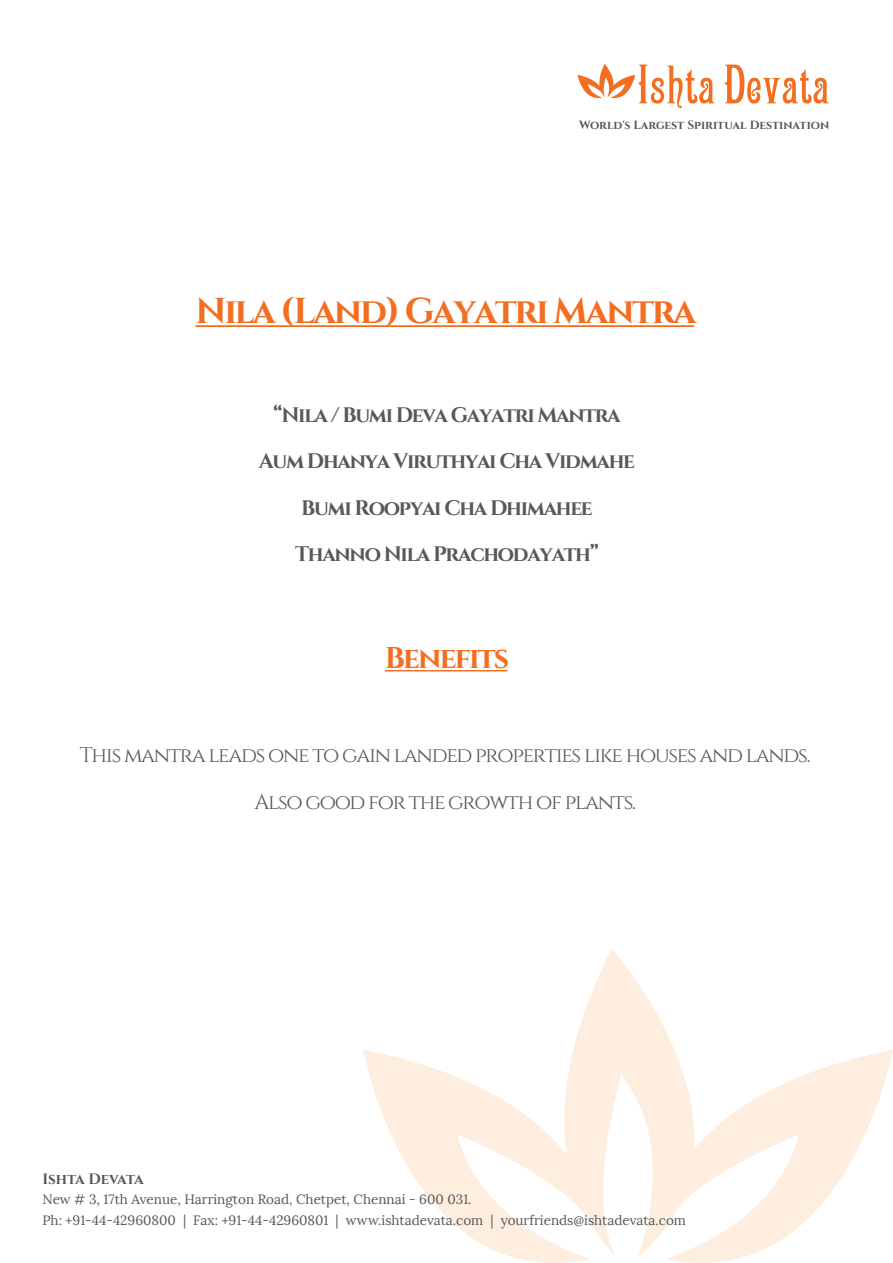
<style>
.page{position:relative;width:893px;height:1263px;background:#fff}
.page>*{position:absolute;margin:0;border:0;box-sizing:border-box;transform-origin:0 0}
.t1{font:700 36px "Cinzel";letter-spacing:-.06em;color:#f36e21}
.t2{font:700 30px "Cinzel";letter-spacing:-.06em;color:#f36e21}
.t3{font:700 21px "Cinzel";letter-spacing:-.06em;color:#57585a}
.t4{font:21px "Cinzel";letter-spacing:-.06em;color:#57585a}
.t5{font:700 15px "Cinzel";letter-spacing:-.015em;color:#57585a}
.t6{font:13.5px/20.4px "Lora";color:#57585a}
.t7{font:700 11.85px "Cinzel";color:#57585a}
</style>
<div class="page">
<svg style="left:363px;top:949px;width:530px;height:314px"></svg>
<svg style="left:725px;top:65px;width:104px;height:39px"></svg>
<svg style="left:577px;top:64px;width:138px;height:44px"></svg>
<hr style="left:196px;top:325px;width:498px;height:2px;background:#f36e21">
<hr style="left:385px;top:670px;width:123px;height:1px;background:#f36e21">
<p class="t7" style="left:579px;top:118px;width:252px">World's Largest Spiritual Destination</p>
<h1 class="t1" style="left:196px;top:289px;width:502px">Nila (Land) Gayatri Mantra</h1>
<h3 class="t3" style="left:273px;top:402px;width:349px">“Nila / Bumi Deva Gayatri Mantra</h3>
<h3 class="t3" style="left:259px;top:448px;width:378px">Aum Dhanya Viruthyai Cha Vidmahe</h3>
<h3 class="t3" style="left:301px;top:495px;width:293px">Bumi Roopyai Cha Dhimahee</h3>
<h3 class="t3" style="left:295px;top:541px;width:305px">Thanno Nila Prachodayath”</h3>
<h2 class="t2" style="left:385px;top:640px;width:126px">Benefits</h2>
<h3 class="t4" style="left:80px;top:743px;width:732px">This mantra leads one to gain landed properties like houses and lands.</h3>
<h3 class="t4" style="left:254px;top:789px;width:383px">Also good for the growth of plants.</h3>
<p class="t5" style="left:43px;top:1170px;width:103px">Ishta Devata</p>
<p class="t6" style="left:43px;top:1189px;width:645px">New # 3, 17th Avenue, Harrington Road, Chetpet, Chennai - 600 031.<br>Ph: +91-44-42960800 | Fax: +91-44-42960801 | www.ishtadevata.com | yourfriends@ishtadevata.com</p>
</div>
